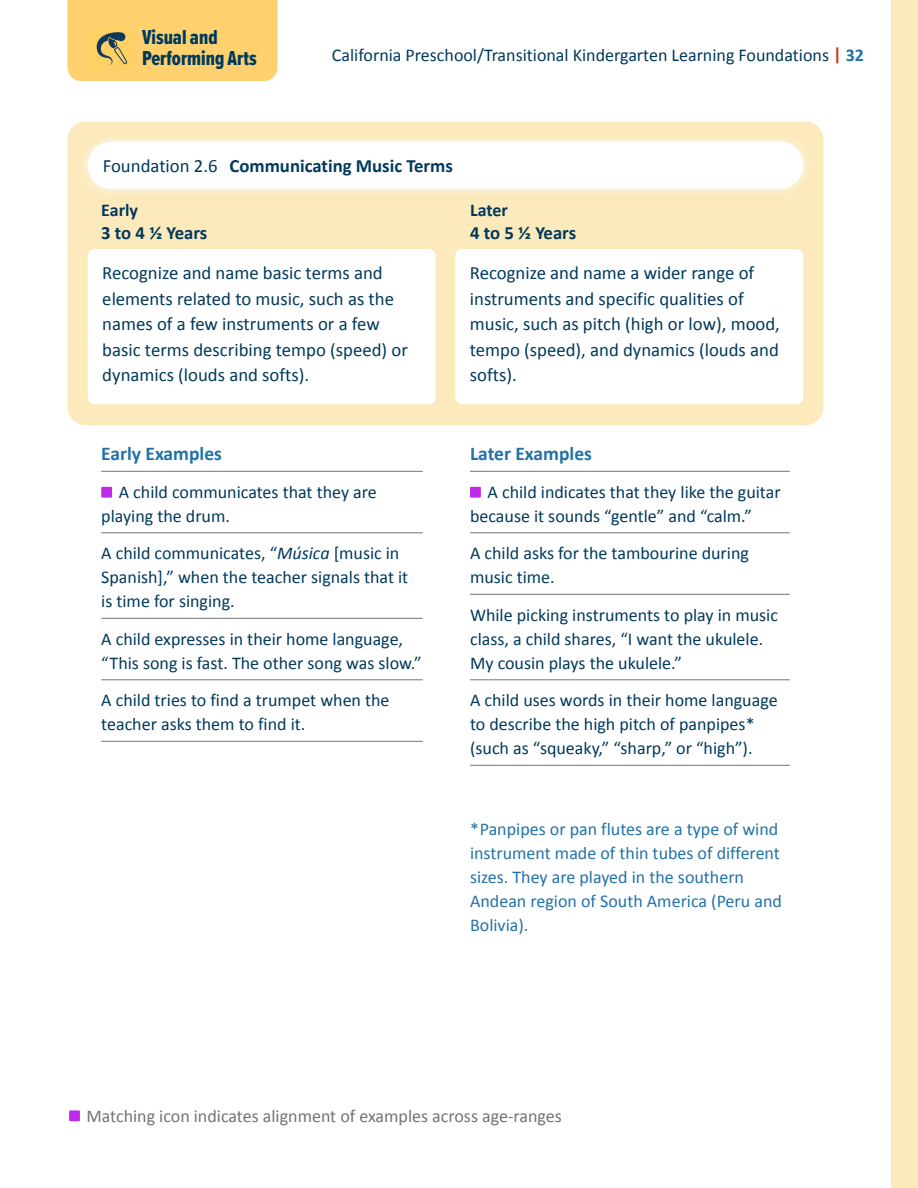
<style>
.page{position:relative;width:918px;height:1188px;background:#fff}
.page>*{position:absolute;margin:0;border:0;box-sizing:border-box;transform-origin:0 0}
.t1{font:21px/21px "Proxima Nova Ex Cn Extrabld";color:#00395c}
.t2{font:700 19.5px "Calibri";color:#2272a8}
.t3{font:18.75px/25.5px "Calibri";color:#00395c}
.t4{font:700 18.75px "Calibri";color:#00395c}
.t5{font:18px/24px "Calibri";color:#00395c}
.t6{font:18px/24px "Calibri";color:#2272a8}
.t7{font:18px "Calibri";color:#737373}
.t8{font:700 18px "Calibri";color:#00395c}
.s1{font-weight:700;color:#cf3f1c}
.s2{font-weight:700;color:#2272a8}
.s3{font-weight:400}
.s4{font-style:italic}
</style>
<div class="page">
<svg style="left:68px;top:0;width:210px;height:81px"></svg>
<div style="left:891px;top:0;width:27px;height:1188px;background:#fceabd"></div>
<div style="left:69px;top:1110px;width:11px;height:11px;background:#bf2ae8"></div>
<div style="left:68px;top:122px;width:756px;height:303px;background:#fceabd;border-radius:18px"></div>
<div style="left:78px;top:131px;width:735px;height:68px;background:#fff;opacity:.75"></div>
<div style="left:88px;top:142px;width:715px;height:47px;background:#fff;border-radius:24px"></div>
<div style="left:88px;top:249px;width:348px;height:155px;background:#fff;border-radius:7px"></div>
<div style="left:455px;top:249px;width:348px;height:155px;background:#fff;border-radius:7px"></div>
<hr style="left:101px;top:471px;width:322px;height:1px;background:#737373">
<hr style="left:101px;top:532px;width:322px;height:1px;background:#737373">
<hr style="left:101px;top:618px;width:322px;height:1px;background:#737373">
<hr style="left:101px;top:679px;width:322px;height:1px;background:#737373">
<hr style="left:101px;top:741px;width:322px;height:1px;background:#737373">
<div style="left:101px;top:487px;width:11px;height:11px;background:#bf2ae8"></div>
<hr style="left:470px;top:471px;width:320px;height:1px;background:#737373">
<hr style="left:470px;top:532px;width:320px;height:1px;background:#737373">
<hr style="left:470px;top:594px;width:320px;height:1px;background:#737373">
<hr style="left:470px;top:679px;width:320px;height:1px;background:#737373">
<hr style="left:470px;top:765px;width:320px;height:1px;background:#737373">
<div style="left:470px;top:487px;width:11px;height:11px;background:#bf2ae8"></div>
<p class="t1" style="left:142px;top:26px;width:116px">Visual and<br>Performing Arts</p>
<p class="t5" style="left:332px;top:42px;width:534px">California Preschool/Transitional Kindergarten Learning Foundations <span class="s1">|</span> <span class="s2">32</span></p>
<p class="t4" style="left:103px;top:154px;width:352px"><span class="s3">Foundation 2.6</span> Communicating Music Terms</p>
<p class="t8" style="left:101px;top:199px;width:38px">Early</p>
<p class="t4" style="left:101px;top:221px;width:108px">3 to 4 ½ Years</p>
<p class="t3" style="left:102px;top:259px;width:307px">Recognize and name basic terms and elements related to music, such as the names of a few instruments or a few basic terms describing tempo (speed) or dynamics (louds and softs).</p>
<p class="t8" style="left:470px;top:199px;width:39px">Later</p>
<p class="t4" style="left:470px;top:221px;width:108px">4 to 5 ½ Years</p>
<p class="t3" style="left:470px;top:259px;width:312px">Recognize and name a wider range of instruments and specific qualities of music, such as pitch (high or low), mood, tempo (speed), and dynamics (louds and softs).</p>
<p class="t2" style="left:101px;top:442px;width:122px">Early Examples</p>
<p class="t5" style="left:101px;top:479px;width:277px;text-indent:18px">A child communicates that they are playing the drum.</p>
<p class="t5" style="left:101px;top:540px;width:309px">A child communicates, “<span class="s4">Música</span> [music in<br>Spanish],” when the teacher signals that it is time for singing.</p>
<p class="t5" style="left:101px;top:626px;width:322px">A child expresses in their home language, “This song is fast. The other song was slow.”</p>
<p class="t5" style="left:101px;top:687px;width:290px">A child tries to find a trumpet when the teacher asks them to find it.</p>
<p class="t2" style="left:470px;top:442px;width:123px">Later Examples</p>
<p class="t5" style="left:470px;top:479px;width:312px;text-indent:18px">A child indicates that they like the guitar because it sounds “gentle” and “calm.”</p>
<p class="t5" style="left:470px;top:540px;width:280px">A child asks for the tambourine during music time.</p>
<p class="t5" style="left:470px;top:602px;width:309px">While picking instruments to play in music class, a child shares, “I want the ukulele.<br>My cousin plays the ukulele.”</p>
<p class="t5" style="left:470px;top:687px;width:309px">A child uses words in their home language to describe the high pitch of panpipes* (such as “squeaky,” “sharp,” or “high”).</p>
<p class="t6" style="left:470px;top:817px;width:313px">* Panpipes or pan flutes are a type of wind instrument made of thin tubes of different sizes. They are played in the southern Andean region of South America (Peru and Bolivia).</p>
<p class="t7" style="left:86px;top:1105px;width:477px">Matching icon indicates alignment of examples across age-ranges</p>
</div>
